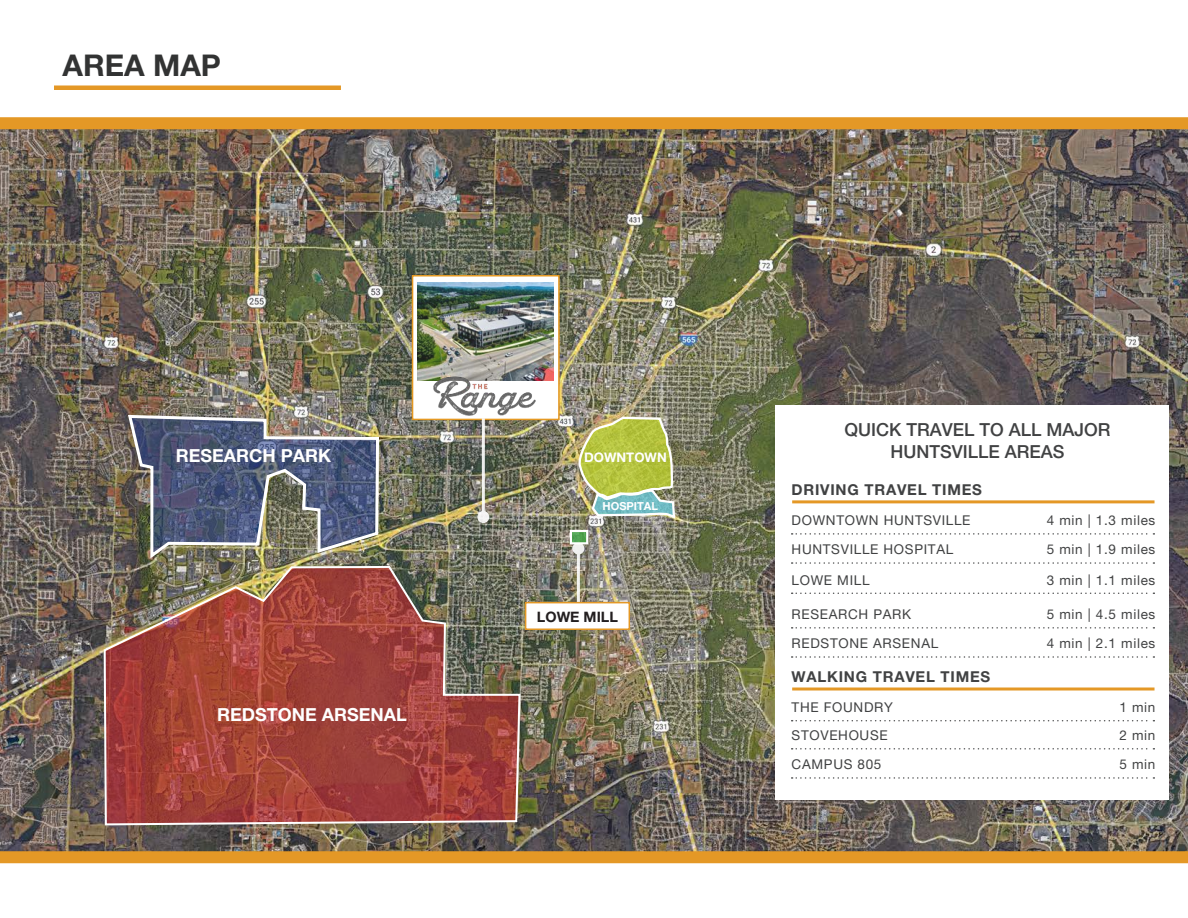
<style>
.page{position:relative;width:1188px;height:918px;background:#fff}
.page>*{position:absolute;margin:0;border:0;box-sizing:border-box;transform-origin:0 0}
.t1{font:30px "Helvetica Neue LT 75 Bd";color:#323333}
.t2{font:18px/21.6px "Helvetica Neue LT 65 Md";color:#414243;text-align:center}
.t3{font:18px "Helvetica Neue LT 75 Bd";color:#fff}
.t4{font:15px "Helvetica Neue LT 75 Bd";letter-spacing:.05em;color:#414243}
.t5{font:14.4px "Helvetica Neue LT 75 Bd";color:#231f20}
.t6{font:13.5px/28.7px "Helvetica Neue LT 55 Rm";letter-spacing:.05em;color:#414243}
.t7{font:13.2px "Helvetica Neue LT 75 Bd";color:#fff}
.t8{font:11.1px "Helvetica Neue LT 75 Bd";color:#fff}
</style>
<div class="page">
<img style="left:0;top:129px;width:1188px;height:722px">
<img style="left:103px;top:565px;width:419px;height:261px">
<img style="left:126px;top:413px;width:255px;height:148px">
<img style="left:578px;top:416px;width:98px;height:175px">
<div style="left:412px;top:275px;width:148px;height:145px;background:#fff;border:2px solid #e59923"></div>
<img style="left:418px;top:282px;width:135px;height:99px">
<img style="left:428px;top:373px;width:111px;height:48px">
<hr style="left:482px;top:418px;width:3px;height:99px;background:#fff">
<div style="left:477px;top:511px;width:12px;height:12px;background:#f3f3f1;border-radius:50%"></div>
<hr style="left:577px;top:549px;width:3px;height:57px;background:#fff">
<svg style="left:572px;top:543px;width:12px;height:12px"></svg>
<svg style="left:573px;top:533px;width:12px;height:9px"></svg>
<div style="left:570px;top:530px;width:18px;height:15px;border:2px solid #fff"></div>
<div style="left:525px;top:602px;width:105px;height:28px;background:#fff;border:2px solid #e49826"></div>
<div style="left:775px;top:405px;width:394px;height:395px;background:#fff"></div>
<hr style="left:792px;top:500px;width:363px;height:3px;background:#e49826">
<hr style="left:792px;top:688px;width:363px;height:3px;background:#e49826">
<svg style="left:792px;top:533px;width:362px;height:2px"></svg>
<svg style="left:792px;top:720px;width:362px;height:1px"></svg>
<svg style="left:792px;top:748px;width:362px;height:2px"></svg>
<svg style="left:792px;top:777px;width:362px;height:2px"></svg>
<svg style="left:792px;top:562px;width:362px;height:2px"></svg>
<svg style="left:792px;top:593px;width:362px;height:1px"></svg>
<svg style="left:792px;top:627px;width:362px;height:2px"></svg>
<svg style="left:792px;top:656px;width:362px;height:2px"></svg>
<div style="left:0;top:851px;width:1188px;height:12px;background:#e49826"></div>
<div style="left:0;top:117px;width:1188px;height:12px;background:#e49826"></div>
<div style="left:54px;top:85px;width:287px;height:5px;background:#e49826"></div>
<h1 class="t1" style="left:63px;top:46px;width:160px">AREA MAP</h1>
<h2 class="t3" style="left:176px;top:444px;width:157px">RESEARCH PARK</h2>
<h2 class="t3" style="left:217px;top:703px;width:191px">REDSTONE ARSENAL</h2>
<p class="t7" style="left:584px;top:449px;width:84px">DOWNTOWN</p>
<p class="t8" style="left:603px;top:499px;width:57px">HOSPITAL</p>
<p class="t5" style="left:537px;top:607px;width:83px">LOWE MILL</p>
<h2 class="t2" style="left:844px;top:419px;width:268px">QUICK TRAVEL TO ALL MAJOR<br>HUNTSVILLE AREAS</h2>
<p class="t4" style="left:792px;top:480px;width:192px">DRIVING TRAVEL TIMES</p>
<p class="t6" style="left:792px;top:506px;width:180px">DOWNTOWN HUNTSVILLE</p>
<p class="t6" style="left:792px;top:535px;width:163px">HUNTSVILLE HOSPITAL</p>
<p class="t6" style="left:792px;top:565px;width:79px">LOWE MILL</p>
<p class="t6" style="left:792px;top:600px;width:148px;line-height:29.1px">RESEARCH PARK<br>REDSTONE ARSENAL</p>
<p class="t4" style="left:792px;top:667px;width:200px">WALKING TRAVEL TIMES</p>
<p class="t6" style="left:792px;top:693px;width:103px">THE FOUNDRY<br>STOVEHOUSE<br>CAMPUS 805</p>
<p class="t6" style="left:1047px;top:506px;width:110px;line-height:29.1px">4 min | 1.3 miles<br>5 min | 1.9 miles</p>
<p class="t6" style="left:1047px;top:565px;width:110px">3 min | 1.1 miles</p>
<p class="t6" style="left:1047px;top:600px;width:110px;line-height:29.1px">5 min | 4.5 miles<br>4 min | 2.1 miles</p>
<p class="t6" style="left:1119px;top:693px;width:37px;text-align:justify">1 min 2 min 5 min</p>
</div>
